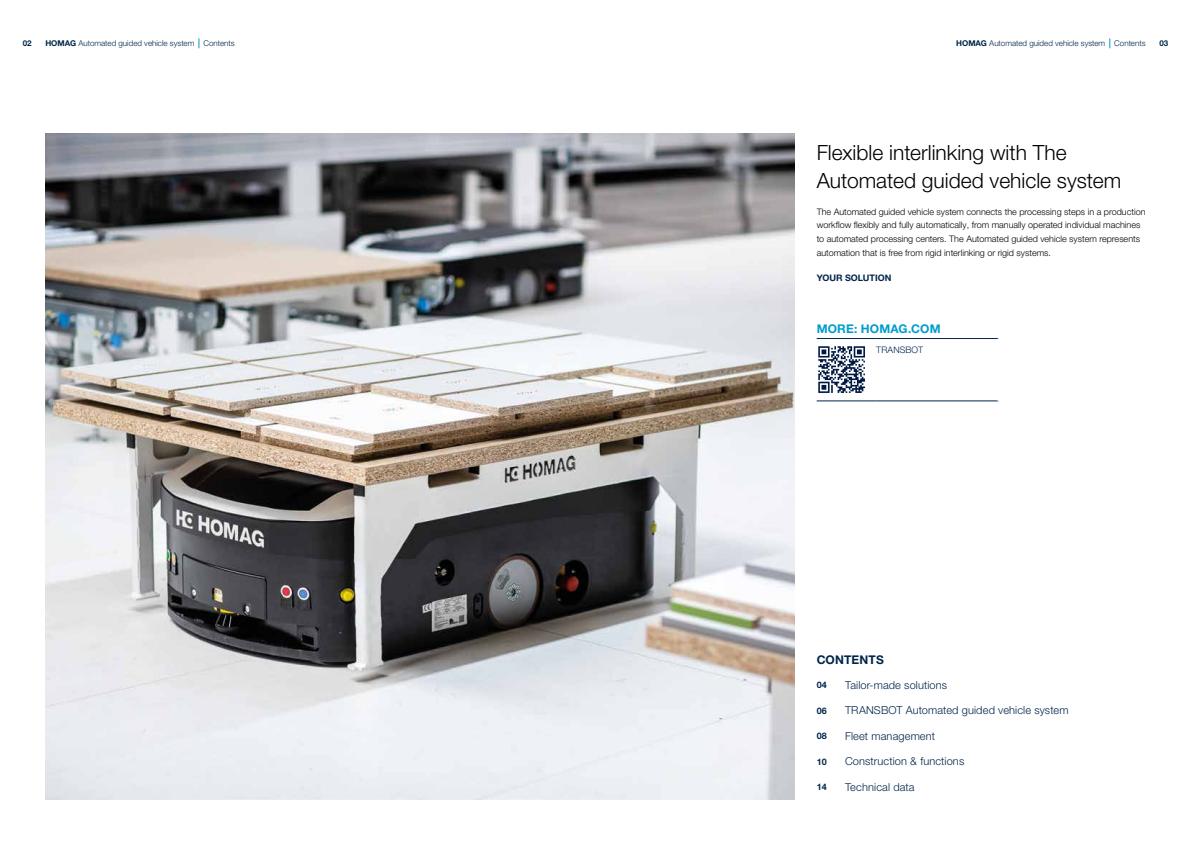
<style>
.page{position:relative;width:1191px;height:842px;background:#fff}
.page>*{position:absolute;margin:0;border:0;box-sizing:border-box;transform-origin:0 0}
.t1{font:300 21px/27.2px "Helvetica Neue LTW1 G";color:#000}
.t2{font:700 12px "Helvetica Neue LTW1 G";letter-spacing:.015em;color:#009dcc}
.t3{font:700 12px "Helvetica Neue LTW1 G";letter-spacing:.005em;color:#00254b}
.t4{font:300 11px "Helvetica Neue LTW1 G";letter-spacing:.01em;color:#00254b}
.t5{font:300 9px/13.6px "Helvetica Neue LTW1 G";color:#000}
.t6{font:700 9px "Helvetica Neue LTW1 G";color:#00254b}
.t7{font:300 9px "Helvetica Neue LTW1 G";letter-spacing:.01em;color:#00254b}
.t8{font:300 8px "Helvetica Neue LTW1 G";color:#00254b}
.t9{font:700 8px "Helvetica Neue LTW1 G";color:#00254b}
.s1{font-weight:700}
</style>
<div class="page">
<hr style="left:816px;top:338px;width:60px;height:1px;background:#00254b">
<hr style="left:816px;top:401px;width:60px;height:1px;background:#00254b">
<hr style="left:876px;top:338px;width:122px;height:1px;background:#00254b">
<hr style="left:876px;top:401px;width:122px;height:1px;background:#00254b">
<svg style="left:818px;top:346px;width:47px;height:47px"></svg>
<img style="left:45px;top:133px;width:749px;height:667px">
<p class="t9" style="left:23px;top:39px;width:10px">02</p>
<p class="t8" style="left:45px;top:39px;width:191px"><span class="s1">HOMAG</span> Automated guided vehicle system Contents</p>
<p class="t8" style="left:956px;top:39px;width:191px"><span class="s1">HOMAG</span> Automated guided vehicle system Contents</p>
<p class="t9" style="left:1159px;top:39px;width:10px">03</p>
<h1 class="t1" style="left:816px;top:139px;width:306px">Flexible interlinking with The<br>Automated guided vehicle system</h1>
<p class="t5" style="left:816px;top:205px;width:330px">The Automated guided vehicle system connects the processing steps in a production workflow flexibly and fully automatically, from manually operated individual machines to automated processing centers. The Automated guided vehicle system represents automation that is free from rigid interlinking or rigid systems.</p>
<p class="t6" style="left:816px;top:272px;width:76px">YOUR SOLUTION</p>
<h2 class="t2" style="left:816px;top:321px;width:125px">MORE: HOMAG.COM</h2>
<p class="t7" style="left:876px;top:345px;width:48px">TRANSBOT</p>
<h2 class="t3" style="left:816px;top:652px;width:69px">CONTENTS</h2>
<p class="t6" style="left:816px;top:679px;width:12px">04</p>
<p class="t4" style="left:845px;top:678px;width:104px">Tailor-made solutions</p>
<p class="t6" style="left:816px;top:705px;width:12px">06</p>
<p class="t4" style="left:845px;top:704px;width:225px">TRANSBOT Automated guided vehicle system</p>
<p class="t6" style="left:816px;top:730px;width:12px">08</p>
<p class="t4" style="left:845px;top:729px;width:92px">Fleet management</p>
<p class="t6" style="left:816px;top:756px;width:12px">10</p>
<p class="t4" style="left:845px;top:755px;width:121px">Construction &amp; functions</p>
<p class="t6" style="left:816px;top:781px;width:12px">14</p>
<p class="t4" style="left:845px;top:780px;width:71px">Technical data</p>
</div>
